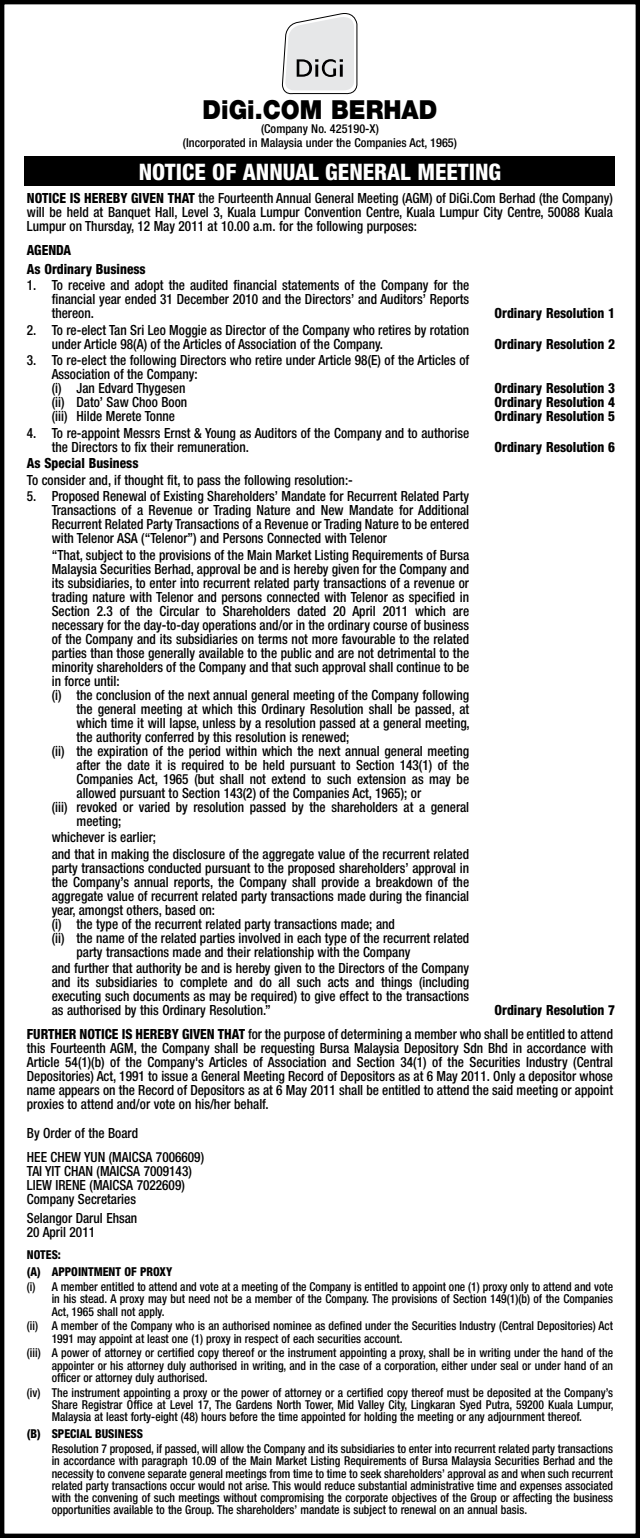
<style>
.page{position:relative;width:640px;height:1538px;background:#fff}
.page>*{position:absolute;margin:0;border:0;box-sizing:border-box;transform-origin:0 0}
.t1{font:900 26.25px "Helvetica Neue LT Std";color:#000;scale:.91 1}
.t2{font:800 condensed 22.75px "Helvetica Neue LT Std";color:#fff}
.t3{font:500 condensed 14px/14px "Helvetica Neue LT Std";color:#000;scale:.95 1}
.t4{font:800 condensed 14px/14px "Helvetica Neue LT Std";color:#000;scale:.95 1}
.t5{font:500 condensed 12.25px/12.2px "Helvetica Neue LT Std";color:#000;text-align:justify;scale:.95 1}
.t6{font:500 condensed 12.25px/14px "Helvetica Neue LT Std";color:#000;text-align:center}
.t7{font:800 condensed 12.25px/17.2px "Helvetica Neue LT Std";color:#000;scale:.95 1}
.s1{font-weight:800}
</style>
<div class="page">
<div style="left:0;top:0;width:640px;height:1538px;border:4px solid #000"></div>
<svg style="left:282px;top:13px;width:76px;height:82px"></svg>
<div style="left:25px;top:156px;width:590px;height:30px;background:#000"></div>
<h1 class="t1" style="left:203px;top:94px;width:260px">DiGi.COM BERHAD</h1>
<p class="t6" style="left:183px;top:121px;width:275px">(Company No. 425190-X)<br>(Incorporated in Malaysia under the Companies Act, 1965)</p>
<h2 class="t2" style="left:139px;top:157px;width:364px">NOTICE OF ANNUAL GENERAL MEETING</h2>
<p class="t3" style="left:27px;top:191px;width:618px;text-align:justify"><span class="s1">NOTICE IS HEREBY GIVEN THAT</span> the Fourteenth Annual General Meeting (AGM) of DiGi.Com Berhad (the Company) will be held at Banquet Hall, Level 3, Kuala Lumpur Convention Centre, Kuala Lumpur City Centre, 50088 Kuala Lumpur on Thursday, 12 May 2011 at 10.00 a.m. for the following purposes:</p>
<p class="t4" style="left:27px;top:240px;width:127px;line-height:18.9px">AGENDA<br>As Ordinary Business</p>
<p class="t3" style="left:52px;top:278px;width:441px;text-align:justify;text-indent:-25px">1. To receive and adopt the audited financial statements of the Company for the financial year ended 31 December 2010 and the Directors’ and Auditors’ Reports thereon.</p>
<p class="t3" style="left:52px;top:323px;width:441px;text-indent:-25px">2. To re-elect Tan Sri Leo Moggie as Director of the Company who retires by rotation under Article 98(A) of the Articles of Association of the Company.</p>
<p class="t3" style="left:52px;top:353px;width:441px;text-indent:-25px">3. To re-elect the following Directors who retire under Article 98(E) of the Articles of Association of the Company:<br>(i) Jan Edvard Thygesen<br>(ii) Dato’ Saw Choo Boon<br>(iii) Hilde Merete Tonne</p>
<p class="t3" style="left:52px;top:426px;width:441px;text-indent:-25px">4. To re-appoint Messrs Ernst &amp; Young as Auditors of the Company and to authorise the Directors to fix their remuneration.</p>
<p class="t4" style="left:27px;top:456px;width:119px">As Special Business</p>
<p class="t3" style="left:27px;top:473px;width:345px">To consider and, if thought fit, to pass the following resolution:-</p>
<p class="t3" style="left:52px;top:489px;width:441px;text-align:justify;text-indent:-25px">5. Proposed Renewal of Existing Shareholders’ Mandate for Recurrent Related Party Transactions of a Revenue or Trading Nature and New Mandate for Additional Recurrent Related Party Transactions of a Revenue or Trading Nature to be entered with Telenor ASA (“Telenor”) and Persons Connected with Telenor</p>
<p class="t3" style="left:52px;top:548px;width:441px">“That, subject to the provisions of the Main Market Listing Requirements of Bursa</p>
<p class="t3" style="left:52px;top:562px;width:441px">Malaysia Securities Berhad, approval be and is hereby given for the Company and</p>
<p class="t3" style="left:52px;top:576px;width:441px">its subsidiaries, to enter into recurrent related party transactions of a revenue or</p>
<p class="t3" style="left:52px;top:590px;width:441px">trading nature with Telenor and persons connected with Telenor as specified in</p>
<p class="t3" style="left:52px;top:604px;width:441px">Section 2.3 of the Circular to Shareholders dated 20 April 2011 which are</p>
<p class="t3" style="left:52px;top:618px;width:441px">necessary for the day-to-day operations and/or in the ordinary course of business</p>
<p class="t3" style="left:52px;top:632px;width:441px">of the Company and its subsidiaries on terms not more favourable to the related</p>
<p class="t3" style="left:52px;top:646px;width:441px">parties than those generally available to the public and are not detrimental to the</p>
<p class="t3" style="left:52px;top:660px;width:441px">minority shareholders of the Company and that such approval shall continue to be</p>
<p class="t3" style="left:52px;top:674px;width:73px">in force until:</p>
<p class="t3" style="left:52px;top:688px;width:441px">(i) the conclusion of the next annual general meeting of the Company following</p>
<p class="t3" style="left:77px;top:702px;width:415px">the general meeting at which this Ordinary Resolution shall be passed, at</p>
<p class="t3" style="left:77px;top:716px;width:415px">which time it will lapse, unless by a resolution passed at a general meeting,</p>
<p class="t3" style="left:77px;top:730px;width:289px">the authority conferred by this resolution is renewed;</p>
<p class="t3" style="left:52px;top:744px;width:441px">(ii) the expiration of the period within which the next annual general meeting</p>
<p class="t3" style="left:77px;top:758px;width:415px">after the date it is required to be held pursuant to Section 143(1) of the</p>
<p class="t3" style="left:77px;top:772px;width:415px">Companies Act, 1965 (but shall not extend to such extension as may be</p>
<p class="t3" style="left:77px;top:786px;width:364px">allowed pursuant to Section 143(2) of the Companies Act, 1965); or</p>
<p class="t3" style="left:52px;top:800px;width:441px">(iii) revoked or varied by resolution passed by the shareholders at a general</p>
<p class="t3" style="left:77px;top:814px;width:49px">meeting;</p>
<p class="t3" style="left:52px;top:829px;width:441px;line-height:16.4px">whichever is earlier;<br>and that in making the disclosure of the aggregate value of the recurrent related</p>
<p class="t3" style="left:52px;top:861px;width:441px">party transactions conducted pursuant to the proposed shareholders’ approval in</p>
<p class="t3" style="left:52px;top:875px;width:441px">the Company’s annual reports, the Company shall provide a breakdown of the</p>
<p class="t3" style="left:52px;top:889px;width:441px">aggregate value of recurrent related party transactions made during the financial</p>
<p class="t3" style="left:52px;top:903px;width:174px">year, amongst others, based on:</p>
<p class="t3" style="left:52px;top:917px;width:363px">(i) the type of the recurrent related party transactions made; and</p>
<p class="t3" style="left:52px;top:931px;width:441px">(ii) the name of the related parties involved in each type of the recurrent related</p>
<p class="t3" style="left:77px;top:945px;width:353px">party transactions made and their relationship with the Company</p>
<p class="t3" style="left:52px;top:961px;width:441px;text-align:justify">and further that authority be and is hereby given to the Directors of the Company and its subsidiaries to complete and do all such acts and things (including executing such documents as may be required) to give effect to the transactions as authorised by this Ordinary Resolution.”</p>
<p class="t3" style="left:27px;top:1027px;width:619px;text-align:justify"><span class="s1">FURTHER NOTICE IS HEREBY GIVEN THAT</span> for the purpose of determining a member who shall be entitled to attend this Fourteenth AGM, the Company shall be requesting Bursa Malaysia Depository Sdn Bhd in accordance with Article 54(1)(b) of the Company's Articles of Association and Section 34(1) of the Securities Industry (Central Depositories) Act, 1991 to issue a General Meeting Record of Depositors as at 6 May 2011. Only a depositor whose name appears on the Record of Depositors as at 6 May 2011 shall be entitled to attend the said meeting or appoint proxies to attend and/or vote on his/her behalf.</p>
<p class="t3" style="left:27px;top:1121px;width:188px;line-height:24px">By Order of the Board<br>HEE CHEW YUN (MAICSA 7006609)</p>
<p class="t3" style="left:27px;top:1164px;width:175px">TAI YIT CHAN (MAICSA 7009143)<br>LIEW IRENE (MAICSA 7022609)<br>Company Secretaries</p>
<p class="t3" style="left:27px;top:1211px;width:118px">Selangor Darul Ehsan<br>20 April 2011</p>
<p class="t7" style="left:27px;top:1246px;width:155px">NOTES:<br>(A) APPOINTMENT OF PROXY</p>
<p class="t5" style="left:52px;top:1280px;width:592px;text-indent:-25px">(i) A member entitled to attend and vote at a meeting of the Company is entitled to appoint one (1) proxy only to attend and vote in his stead. A proxy may but need not be a member of the Company. The provisions of Section 149(1)(b) of the Companies Act, 1965 shall not apply.</p>
<p class="t5" style="left:52px;top:1320px;width:592px;text-indent:-25px">(ii) A member of the Company who is an authorised nominee as defined under the Securities Industry (Central Depositories) Act<br>1991 may appoint at least one (1) proxy in respect of each securities account.</p>
<p class="t5" style="left:52px;top:1347px;width:592px;text-indent:-25px">(iii) A power of attorney or certified copy thereof or the instrument appointing a proxy, shall be in writing under the hand of the appointer or his attorney duly authorised in writing, and in the case of a corporation, either under seal or under hand of an officer or attorney duly authorised.</p>
<p class="t5" style="left:52px;top:1386px;width:593px;text-indent:-25px">(iv) The instrument appointing a proxy or the power of attorney or a certified copy thereof must be deposited at the Company’s Share Registrar Office at Level 17, The Gardens North Tower, Mid Valley City, Lingkaran Syed Putra, 59200 Kuala Lumpur, Malaysia at least forty-eight (48) hours before the time appointed for holding the meeting or any adjournment thereof.</p>
<p class="t7" style="left:27px;top:1425px;width:124px">(B) SPECIAL BUSINESS</p>
<p class="t5" style="left:52px;top:1442px;width:592px">Resolution 7 proposed, if passed, will allow the Company and its subsidiaries to enter into recurrent related party transactions in accordance with paragraph 10.09 of the Main Market Listing Requirements of Bursa Malaysia Securities Berhad and the necessity to convene separate general meetings from time to time to seek shareholders’ approval as and when such recurrent related party transactions occur would not arise. This would reduce substantial administrative time and expenses associated with the convening of such meetings without compromising the corporate objectives of the Group or affecting the business opportunities available to the Group. The shareholders’ mandate is subject to renewal on an annual basis.</p>
<p class="t4" style="left:495px;top:298px;width:128px;line-height:30.4px">Ordinary Resolution 1<br>Ordinary Resolution 2</p>
<p class="t4" style="left:495px;top:381px;width:128px;text-align:justify">Ordinary Resolution 3<br>Ordinary Resolution 4<br>Ordinary Resolution 5</p>
<p class="t4" style="left:495px;top:439px;width:128px">Ordinary Resolution 6</p>
<p class="t4" style="left:495px;top:1003px;width:128px">Ordinary Resolution 7</p>
</div>
